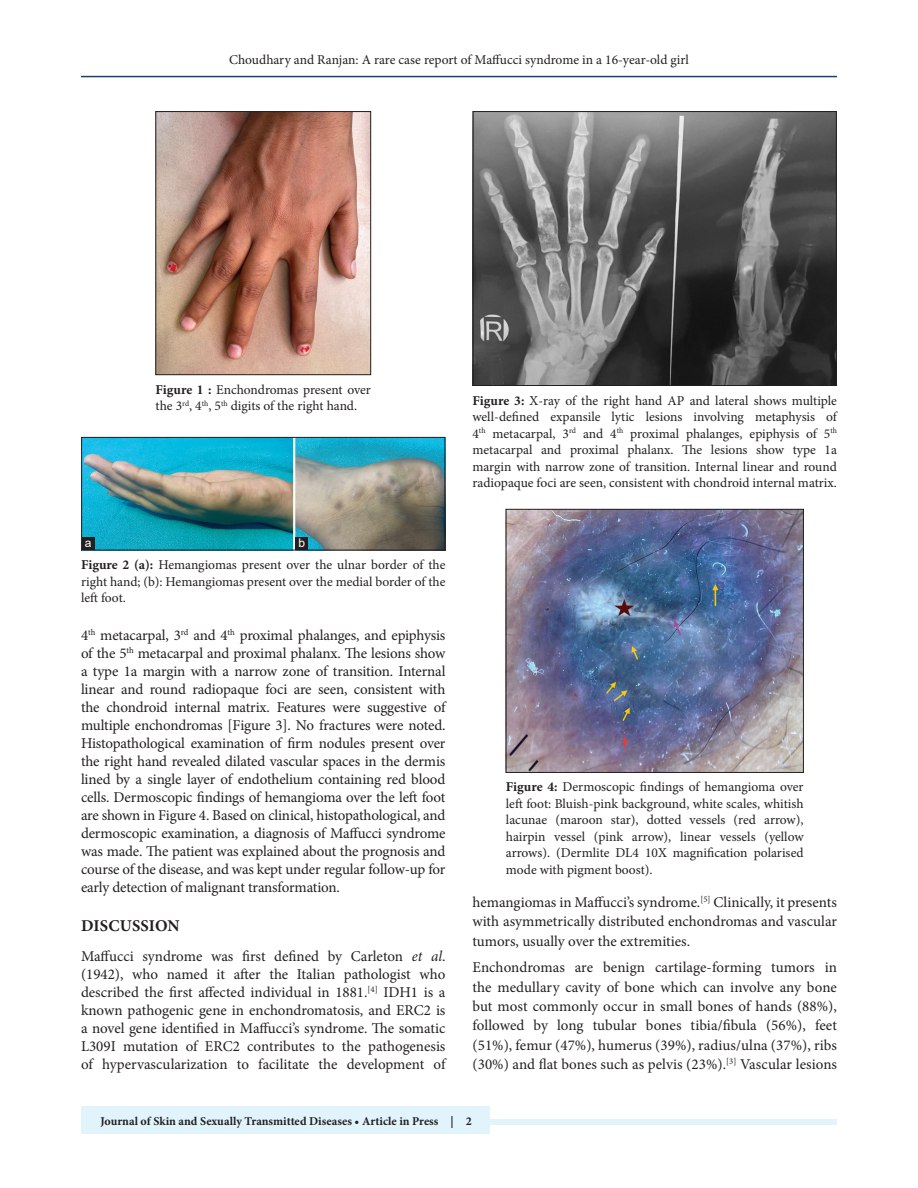
<style>
.page{position:relative;width:918px;height:1188px;background:#fff}
.page>*{position:absolute;margin:0;border:0;box-sizing:border-box;transform-origin:0 0}
.t1{font:700 16.5px "Minion Pro";letter-spacing:.01em;color:#231f20}
.TX{font:15px/18px "Minion Pro";letter-spacing:-.005em;color:#231f20;text-align:justify}
.FGC{font:13.5px/16.5px "Minion Pro";letter-spacing:-.005em;color:#231f20;text-align:justify}
.JF{font:700 12px "Minion Pro";color:#231f20}
.LABEL{font:12px "Arial";color:#fff}
.s1{font-weight:700}
.s2{font-style:italic}
</style>
<div class="page">
<hr style="left:81px;top:76px;width:756px;height:1px;background:#164077">
<div style="left:81px;top:1119px;width:756px;height:6px;background:#e1f4fc"></div>
<div style="left:81px;top:1106px;width:409px;height:28px;background:#e1f4fc"></div>
<img style="left:158px;top:113px;width:211px;height:260px">
<div style="left:156px;top:111px;width:215px;height:264px;border:1px solid #231f20"></div>
<img style="left:508px;top:511px;width:294px;height:260px">
<div style="left:506px;top:509px;width:298px;height:264px;border:1px solid #231f20"></div>
<img style="left:475px;top:113px;width:360px;height:271px">
<div style="left:473px;top:111px;width:364px;height:275px;border:1px solid #231f20"></div>
<img style="left:83px;top:439px;width:360px;height:109px">
<div style="left:81px;top:437px;width:364px;height:113px;border:1px solid #231f20"></div>
<div style="left:295px;top:537px;width:13px;height:13px;background:#231f20"></div>
<div style="left:82px;top:537px;width:12px;height:13px;background:#231f20"></div>
<p class="FGC" style="left:229px;top:51px;width:461px">Choudhary and Ranjan: A rare case report of Maffucci syndrome in a 16-year-old girl</p>
<p class="FGC" style="left:156px;top:381px;width:217px"><span class="s1">Figure 1 :</span> Enchondromas present over the 3<sup>rd</sup>, 4<sup>th</sup>, 5<sup>th</sup> digits of the right hand.</p>
<p class="LABEL" style="left:85px;top:534px;width:8px">a</p>
<p class="LABEL" style="left:298px;top:534px;width:8px">b</p>
<p class="FGC" style="left:81px;top:557px;width:366px"><span class="s1">Figure 2 (a):</span> Hemangiomas present over the ulnar border of the right hand; (b): Hemangiomas present over the medial border of the left foot.</p>
<p class="TX" style="left:81px;top:626px;width:366px">4<sup>th</sup> metacarpal, 3<sup>rd</sup> and 4<sup>th</sup> proximal phalanges, and epiphysis of the 5<sup>th</sup> metacarpal and proximal phalanx. The lesions show a type 1a margin with a narrow zone of transition. Internal linear and round radiopaque foci are seen, consistent with the chondroid internal matrix. Features were suggestive of multiple enchondromas [Figure 3]. No fractures were noted.<br>Histopathological examination of firm nodules present over the right hand revealed dilated vascular spaces in the dermis lined by a single layer of endothelium containing red blood cells. Dermoscopic findings of hemangioma over the left foot are shown in Figure 4. Based on clinical, histopathological, and dermoscopic examination, a diagnosis of Maffucci syndrome was made. The patient was explained about the prognosis and course of the disease, and was kept under regular follow-up for early detection of malignant transformation.</p>
<h1 class="t1" style="left:81px;top:914px;width:100px">DISCUSSION</h1>
<p class="TX" style="left:81px;top:947px;width:366px">Maffucci syndrome was first defined by Carleton <span class="s2">et al</span>. (1942), who named it after the Italian pathologist who described the first affected individual in 1881.<sup>[4]</sup> IDH1 is a known pathogenic gene in enchondromatosis, and ERC2 is a novel gene identified in Maffucci’s syndrome. The somatic L309I mutation of ERC2 contributes to the pathogenesis of hypervascularization to facilitate the development of</p>
<p class="FGC" style="left:472px;top:392px;width:366px"><span class="s1">Figure 3:</span> X-ray of the right hand AP and lateral shows multiple well-defined expansile lytic lesions involving metaphysis of 4<sup>th</sup> metacarpal, 3<sup>rd</sup> and 4<sup>th</sup> proximal phalanges, epiphysis of 5<sup>th </sup>metacarpal and proximal phalanx. The lesions show type 1a margin with narrow zone of transition. Internal linear and round radiopaque foci are seen, consistent with chondroid internal matrix.</p>
<p class="FGC" style="left:506px;top:779px;width:299px"><span class="s1">Figure 4:</span> Dermoscopic findings of hemangioma over left foot: Bluish-pink background, white scales, whitish lacunae (maroon star), dotted vessels (red arrow), hairpin vessel (pink arrow), linear vessels (yellow arrows). (Dermlite DL4 10X magnification polarised mode with pigment boost).</p>
<p class="TX" style="left:472px;top:893px;width:366px;line-height:19.4px">hemangiomas in Maffucci’s syndrome.<sup>[5]</sup> Clinically, it presents with asymmetrically distributed enchondromas and vascular tumors, usually over the extremities.</p>
<p class="TX" style="left:472px;top:958px;width:366px;line-height:19.4px">Enchondromas are benign cartilage-forming tumors in the medullary cavity of bone which can involve any bone but most commonly occur in small bones of hands (88%), followed by long tubular bones tibia/fibula (56%), feet (51%), femur (47%), humerus (39%), radius/ulna (37%), ribs (30%) and flat bones such as pelvis (23%).<sup>[3]</sup> Vascular lesions</p>
<p class="JF" style="left:100px;top:1113px;width:373px">Journal of Skin and Sexually Transmitted Diseases • Article in Press | 2</p>
</div>
